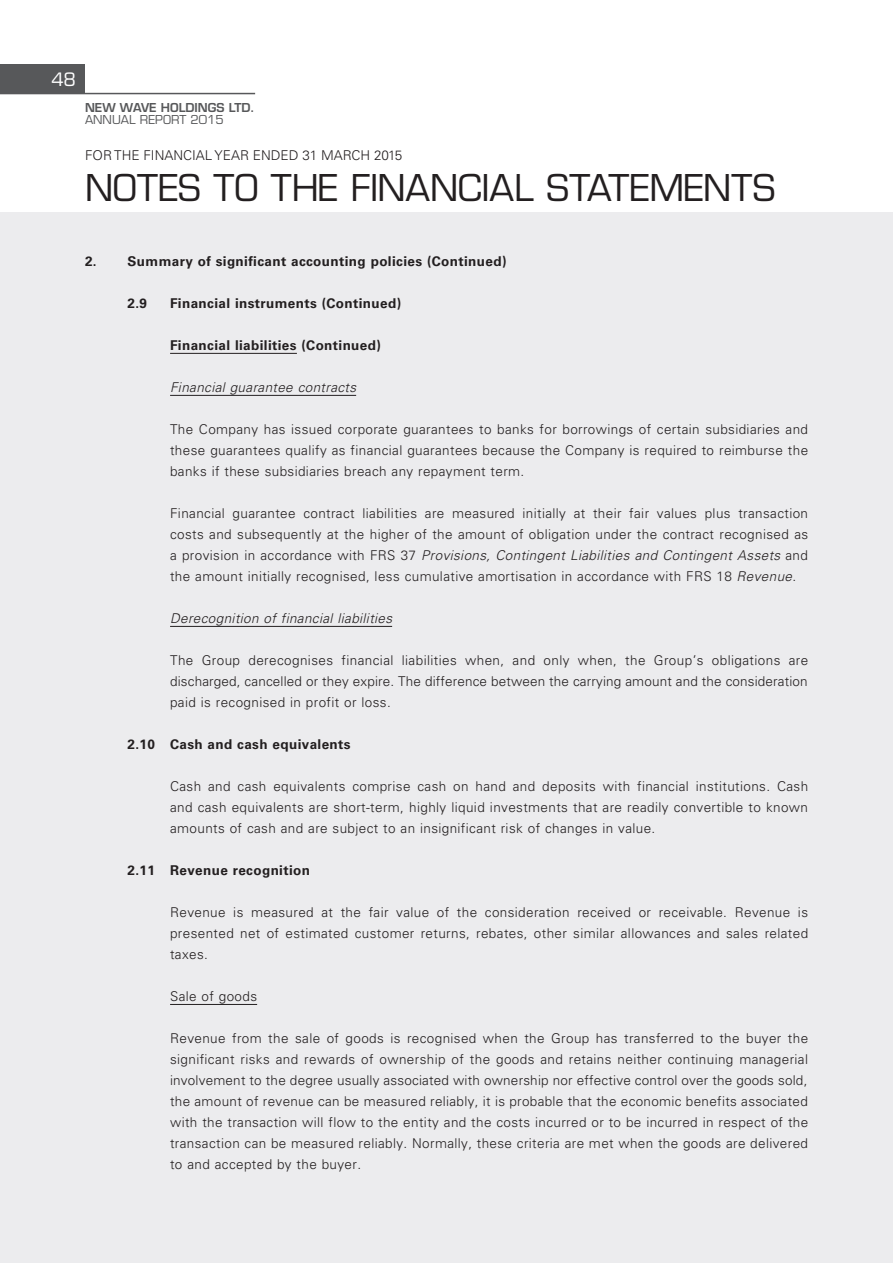
<style>
.page{position:relative;width:893px;height:1263px;background:#fff}
.page>*{position:absolute;margin:0;border:0;box-sizing:border-box;transform-origin:0 0}
.t1{font:36px "Eurostile LT Std";letter-spacing:-.005em;color:#231f20}
.t2{font:18px "Eurostile LT Std";color:#fff}
._00_E_Body_Text{font:300 13.5px/21px "Univers LT Std";letter-spacing:.03em;color:#231f20;text-align:justify}
._02_E_Subheading_Bod{font:700 13.5px "Univers LT Std";letter-spacing:.03em;color:#231f20}
._00_E_Body_Text-2{font:italic 300 13.5px "Univers LT Std";letter-spacing:.03em;color:#231f20}
._01_E_Heading_Body{font:700 13.5px "Univers LT Std";letter-spacing:.03em;color:#231f20}
._00_E_Body_Text-3{font:300 13.5px "Univers LT Std";color:#231f20}
._00_E_Body_Text-4{font:700 13.5px "Univers LT Std";letter-spacing:.03em;color:#231f20}
.t3{font:600 12px "Eurostile LT Std";color:#57585a}
.t4{font:12px "Eurostile LT Std";color:#57585a}
.s1{font-style:italic}
</style>
<div class="page">
<div style="left:0;top:64px;width:85px;height:30px;background:#57585a"></div>
<hr style="left:0;top:93px;width:255px;height:1px;background:#57585a">
<div style="left:0;top:213px;width:893px;height:1050px;background:#ececee"></div>
<hr style="left:170px;top:353px;width:127px;height:1px;background:#231f20">
<hr style="left:170px;top:395px;width:186px;height:1px;background:#231f20">
<hr style="left:170px;top:626px;width:222px;height:1px;background:#231f20">
<hr style="left:170px;top:1004px;width:87px;height:1px;background:#231f20">
<h2 class="t2" style="left:51px;top:69px;width:26px">48</h2>
<p class="t3" style="left:85px;top:100px;width:171px">NEW WAVE HOLDINGS LTD.</p>
<p class="t4" style="left:85px;top:112px;width:140px">ANNUAL REPORT 2015</p>
<p class="_00_E_Body_Text-3" style="left:85px;top:147px;width:319px">FOR THE FINANCIAL YEAR ENDED 31 MARCH 2015</p>
<h1 class="t1" style="left:85px;top:166px;width:692px">NOTES TO THE FINANCIAL STATEMENTS</h1>
<p class="_01_E_Heading_Body" style="left:85px;top:254px;width:423px">2. Summary of significant accounting policies (Continued)</p>
<p class="_02_E_Subheading_Bod" style="left:128px;top:296px;width:21px">2.9</p>
<p class="_02_E_Subheading_Bod" style="left:170px;top:296px;width:233px">Financial instruments (Continued)</p>
<p class="_00_E_Body_Text-4" style="left:170px;top:338px;width:212px">Financial liabilities (Continued)</p>
<p class="_00_E_Body_Text-2" style="left:170px;top:379px;width:188px">Financial guarantee contracts</p>
<p class="_00_E_Body_Text" style="left:170px;top:419px;width:640px">The Company has issued corporate guarantees to banks for borrowings of certain subsidiaries and these guarantees qualify as financial guarantees because the Company is required to reimburse the banks if these subsidiaries breach any repayment term.</p>
<p class="_00_E_Body_Text" style="left:170px;top:503px;width:640px">Financial guarantee contract liabilities are measured initially at their fair values plus transaction costs and subsequently at the higher of the amount of obligation under the contract recognised as a provision in accordance with FRS 37 <span class="s1">Provisions, Contingent Liabilities and Contingent Assets</span> and the amount initially recognised, less cumulative amortisation in accordance with FRS 18 <span class="s1">Revenue</span>.</p>
<p class="_00_E_Body_Text-2" style="left:170px;top:610px;width:224px">Derecognition of financial liabilities</p>
<p class="_00_E_Body_Text" style="left:170px;top:650px;width:640px">The Group derecognises financial liabilities when, and only when, the Group’s obligations are discharged, cancelled or they expire. The difference between the carrying amount and the consideration paid is recognised in profit or loss.</p>
<p class="_02_E_Subheading_Bod" style="left:128px;top:737px;width:225px">2.10 Cash and cash equivalents</p>
<p class="_00_E_Body_Text" style="left:170px;top:776px;width:640px">Cash and cash equivalents comprise cash on hand and deposits with financial institutions. Cash and cash equivalents are short-term, highly liquid investments that are readily convertible to known amounts of cash and are subject to an insignificant risk of changes in value.</p>
<p class="_02_E_Subheading_Bod" style="left:128px;top:863px;width:184px">2.11 Revenue recognition</p>
<p class="_00_E_Body_Text" style="left:170px;top:902px;width:640px">Revenue is measured at the fair value of the consideration received or receivable. Revenue is presented net of estimated customer returns, rebates, other similar allowances and sales related taxes.</p>
<p class="_00_E_Body_Text" style="left:170px;top:986px;width:89px">Sale of goods</p>
<p class="_00_E_Body_Text" style="left:170px;top:1028px;width:640px">Revenue from the sale of goods is recognised when the Group has transferred to the buyer the significant risks and rewards of ownership of the goods and retains neither continuing managerial involvement to the degree usually associated with ownership nor effective control over the goods sold, the amount of revenue can be measured reliably, it is probable that the economic benefits associated with the transaction will flow to the entity and the costs incurred or to be incurred in respect of the transaction can be measured reliably. Normally, these criteria are met when the goods are delivered to and accepted by the buyer.</p>
</div>
